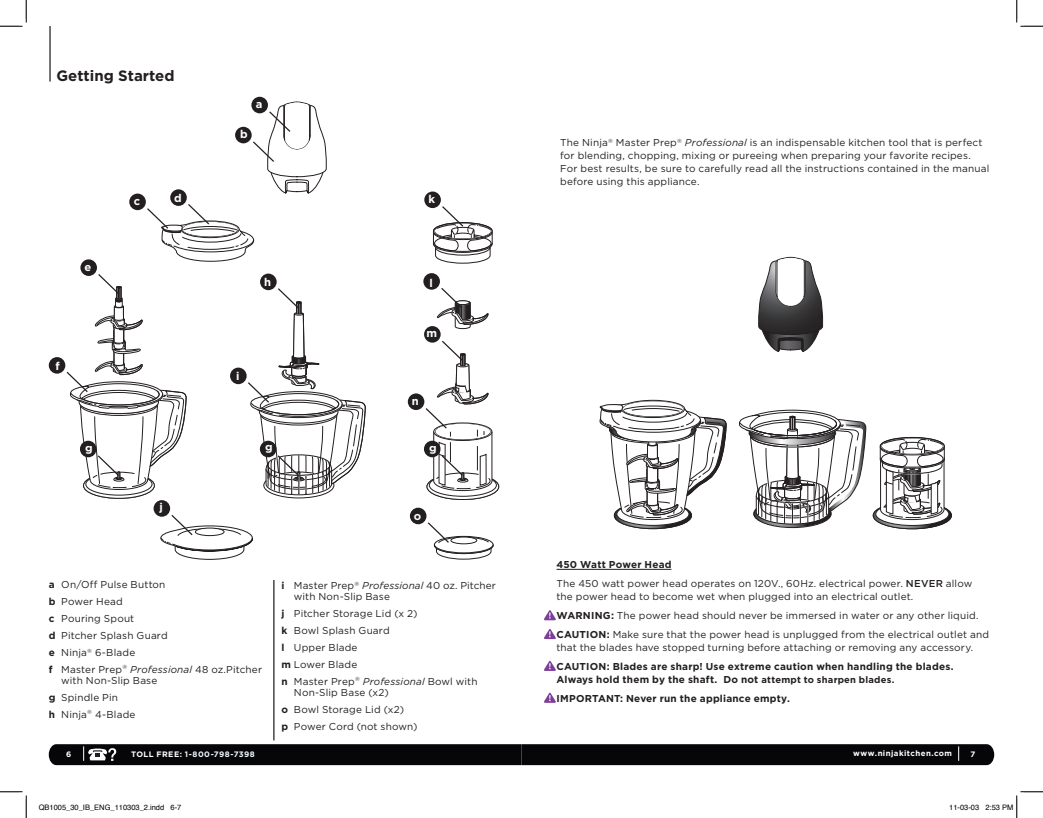
<style>
.page{position:relative;width:1043px;height:818px;background:#fff}
.page>*{position:absolute;margin:0;border:0;box-sizing:border-box;transform-origin:0 0}
.t1{font:700 15px "Gotham";color:#231f20}
.t2{font:700 11.25px "Gotham";color:#fff}
.t3{font:10px/16.9px "Gotham";letter-spacing:.015em;color:#231f20}
.t4{font:700 10px/13.1px "Gotham";letter-spacing:.02em;color:#231f20}
.t5{font:700 7.88px "Gotham";letter-spacing:.055em;color:#eef8fb}
.t6{font:700 7.88px "Gotham";letter-spacing:.055em;color:#fff}
.t7{font:7.5px "Helvetica";color:#000}
.s1{font-weight:700}
.s2{font-style:italic}
.s3{font-weight:500}
.s4{font-size:9.38px}
.s5{color:#fff}
</style>
<div class="page">
<svg style="left:427px;top:473px;width:71px;height:26px"></svg>
<div style="left:427px;top:473px;width:72px;height:26px;border:1px solid #231f20;border-radius:50%"></div>
<svg style="left:429px;top:474px;width:67px;height:22px"></svg>
<div style="left:429px;top:474px;width:67px;height:22px;border:1px solid #231f20;border-radius:50%"></div>
<svg style="left:84px;top:473px;width:70px;height:25px"></svg>
<div style="left:83px;top:472px;width:71px;height:26px;border:1px solid #231f20;border-radius:50%"></div>
<div style="left:86px;top:473px;width:66px;height:22px;background:#fff;border-radius:50%"></div>
<div style="left:86px;top:473px;width:66px;height:22px;border:1px solid #231f20;border-radius:50%"></div>
<div style="left:49px;top:744px;width:945px;height:21px;background:#060608"></div>
<svg style="left:544px;top:610px;width:12px;height:10px"></svg>
<svg style="left:544px;top:629px;width:12px;height:10px"></svg>
<svg style="left:544px;top:660px;width:12px;height:11px"></svg>
<svg style="left:544px;top:692px;width:12px;height:10px"></svg>
<hr style="left:273px;top:580px;width:1px;height:160px;background:#231f20">
<hr style="left:556px;top:569px;width:115px;height:1px;background:#231f20">
<div style="left:129px;top:193px;width:17px;height:17px;background:#231f20;border-radius:50%"></div>
<div style="left:49px;top:357px;width:16px;height:16px;background:#231f20;border-radius:50%"></div>
<div style="left:260px;top:273px;width:17px;height:17px;background:#231f20;border-radius:50%"></div>
<div style="left:424px;top:191px;width:17px;height:17px;background:#231f20;border-radius:50%"></div>
<svg style="left:433px;top:205px;width:59px;height:59px"></svg>
<div style="left:408px;top:393px;width:16px;height:17px;background:#231f20;border-radius:50%"></div>
<div style="left:235px;top:127px;width:17px;height:16px;background:#231f20;border-radius:50%"></div>
<div style="left:80px;top:259px;width:17px;height:17px;background:#231f20;border-radius:50%"></div>
<div style="left:154px;top:500px;width:16px;height:16px;background:#231f20;border-radius:50%"></div>
<svg style="left:160px;top:513px;width:93px;height:47px"></svg>
<div style="left:424px;top:326px;width:16px;height:16px;background:#231f20;border-radius:50%"></div>
<div style="left:410px;top:507px;width:16px;height:17px;background:#231f20;border-radius:50%"></div>
<svg style="left:427px;top:522px;width:66px;height:37px"></svg>
<div style="left:251px;top:97px;width:17px;height:16px;background:#231f20;border-radius:50%"></div>
<svg style="left:251px;top:101px;width:76px;height:93px"></svg>
<div style="left:170px;top:189px;width:17px;height:17px;background:#231f20;border-radius:50%"></div>
<svg style="left:147px;top:203px;width:107px;height:59px"></svg>
<svg style="left:65px;top:273px;width:122px;height:217px"></svg>
<div style="left:230px;top:367px;width:17px;height:17px;background:#231f20;border-radius:50%"></div>
<div style="left:423px;top:273px;width:17px;height:17px;background:#231f20;border-radius:50%"></div>
<svg style="left:437px;top:286px;width:51px;height:43px"></svg>
<svg style="left:873px;top:437px;width:78px;height:91px"></svg>
<svg style="left:599px;top:400px;width:127px;height:128px"></svg>
<svg style="left:758px;top:257px;width:65px;height:95px"></svg>
<svg style="left:739px;top:409px;width:127px;height:119px"></svg>
<svg style="left:246px;top:287px;width:120px;height:211px"></svg>
<svg style="left:424px;top:339px;width:68px;height:152px"></svg>
<hr style="left:49px;top:26px;width:2px;height:56px;background:#231f20">
<svg style="left:0;top:0;width:27px;height:27px"></svg>
<svg style="left:0;top:791px;width:27px;height:27px"></svg>
<svg style="left:1016px;top:0;width:26px;height:27px"></svg>
<svg style="left:1016px;top:791px;width:26px;height:27px"></svg>
<h1 class="t1" style="left:56px;top:67px;width:120px">Getting Started</h1>
<p class="t2" style="left:85px;top:260px;width:8px">e</p>
<p class="t2" style="left:56px;top:359px;width:6px">f</p>
<p class="t2" style="left:85px;top:441px;width:9px">g</p>
<p class="t2" style="left:134px;top:194px;width:8px">c</p>
<p class="t2" style="left:174px;top:191px;width:9px">d</p>
<p class="t2" style="left:159px;top:501px;width:5px">j</p>
<p class="t2" style="left:240px;top:128px;width:9px">b</p>
<p class="t2" style="left:256px;top:98px;width:8px">a</p>
<p class="t2" style="left:428px;top:192px;width:8px">k</p>
<p class="t2" style="left:236px;top:369px;width:5px">i</p>
<p class="t2" style="left:264px;top:275px;width:8px">h</p>
<p class="t2" style="left:429px;top:276px;width:5px">l</p>
<p class="t2" style="left:426px;top:327px;width:12px">m</p>
<p class="t2" style="left:412px;top:394px;width:8px">n</p>
<p class="t2" style="left:265px;top:440px;width:9px">g</p>
<p class="t2" style="left:429px;top:441px;width:9px">g</p>
<p class="t2" style="left:414px;top:509px;width:9px">o</p>
<p class="t3" style="left:49px;top:576px;width:215px"><span class="s1">a</span> On/Off Pulse Button<br><span class="s1">b</span> Power Head<br><span class="s1">c</span> Pouring Spout<br><span class="s1">d</span> Pitcher Splash Guard<br><span class="s1">e</span> Ninja<sup>®</sup> 6-Blade<br><span class="s1">f</span> Master Prep<sup>®</sup> <span class="s2">Professional</span> 48 oz.Pitcher</p>
<p class="t3" style="left:49px;top:671px;width:110px;text-indent:12px">with Non-Slip Base <span class="s1">g</span> Spindle Pin<br><span class="s1">h</span> Ninja<sup>®</sup> 4-Blade</p>
<p class="t3" style="left:294px;top:579px;width:203px;line-height:11.2px;text-indent:-13px"><span class="s1">i</span> Master Prep<sup>®</sup> <span class="s2">Professional</span> 40 oz. Pitcher with Non-Slip Base</p>
<p class="t3" style="left:281px;top:605px;width:198px"><span class="s1">j</span> Pitcher Storage Lid (x 2)<br><span class="s1">k</span> Bowl Splash Guard<br><span class="s1">l</span> Upper Blade<br><span class="s1">m</span> Lower Blade<br><span class="s1">n</span> Master Prep<sup>®</sup> <span class="s2">Professional</span> Bowl with</p>
<p class="t3" style="left:281px;top:683px;width:137px;text-indent:12px">Non-Slip Base (x2)<br><span class="s1">o</span> Bowl Storage Lid (x2)<br><span class="s1">p</span> Power Cord (not shown)</p>
<p class="t3" style="left:560px;top:136px;width:430px;line-height:13.1px">The Ninja<sup>®</sup> Master Prep<sup>®</sup> <span class="s2">Professional</span> is an indispensable kitchen tool that is perfect for blending, chopping, mixing or pureeing when preparing your favorite recipes.<br>For best results, be sure to carefully read all the instructions contained in the manual before using this appliance.</p>
<p class="t3" style="left:556px;top:555px;width:417px;line-height:18.8px"><span class="s1">450 Watt Power Head<br></span>The 450 watt power head operates on 120V., 60Hz. electrical power. <span class="s3">NEVER</span> allow</p>
<p class="t3" style="left:556px;top:587px;width:434px;line-height:18.8px">the power head to become wet when plugged into an electrical outlet.<br><span class="s1">WARNING:</span> The power head should never be immersed in water or any other liquid.<br><span class="s1">CAUTION:</span> Make sure that the power head is unplugged from the electrical outlet and</p>
<p class="t3" style="left:556px;top:638px;width:418px">that the blades have stopped turning before attaching or removing any accessory.</p>
<p class="t4" style="left:556px;top:659px;width:398px">CAUTION: Blades are sharp! Use extreme caution when handling the blades.<br>Always hold them by the shaft. Do not <span class="s4">attempt to sharpen blades.</span></p>
<p class="t4" style="left:556px;top:691px;width:235px">IMPORTANT: Never run the appliance empty.</p>
<p class="t6" style="left:853px;top:749px;width:100px">www.ninjakitchen.com</p>
<p class="t6" style="left:66px;top:749px;width:7px">6</p>
<p class="t6" style="left:970px;top:749px;width:6px">7</p>
<p class="t5" style="left:131px;top:749px;width:125px"><span class="s5">TOLL FREE:</span> 1-800-798-7398</p>
<p class="t7" style="left:39px;top:802px;width:144px">QB1005_30_IB_ENG_110303_2.indd 6-7</p>
<p class="t7" style="left:949px;top:802px;width:66px">11-03-03 2:53 PM</p>
</div>
